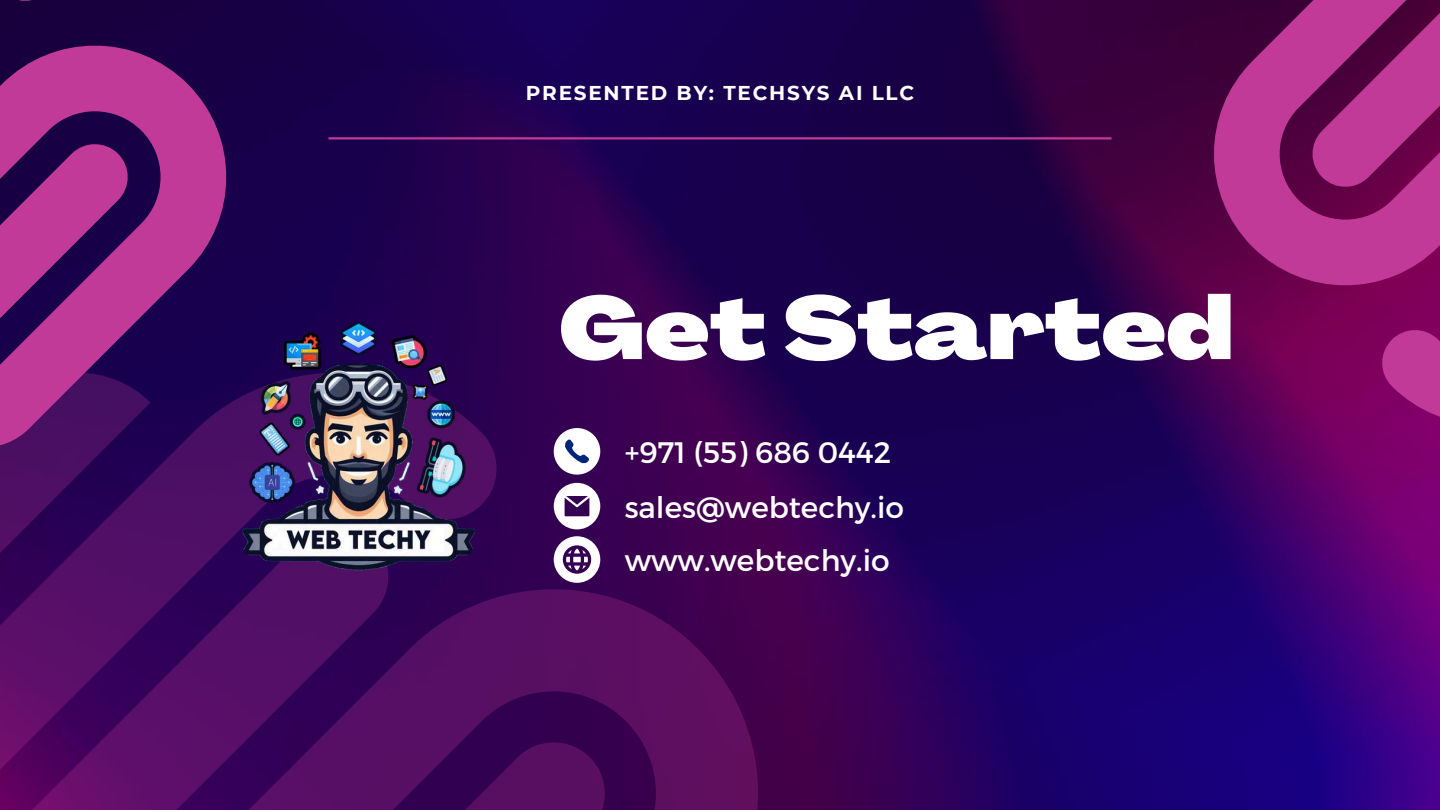
<style>
.page{position:relative;width:1440px;height:810px;background:#fff}
.page>*{position:absolute;margin:0;border:0;box-sizing:border-box;transform-origin:0 0}
.t1{font:900 expanded 87px "Agrandir";color:#fff}
.t2{font:29.6px/54.1px "Montserrat";color:#fff}
.t3{font:700 20px "Montserrat";letter-spacing:.09em;color:#fff}
</style>
<div class="page">
<img style="left:239px;top:0;width:1201px;height:810px">
<svg style="left:0;top:372px;width:758px;height:438px"></svg>
<svg style="left:0;top:0;width:239px;height:460px"></svg>
<svg style="left:1201px;top:0;width:239px;height:437px"></svg>
<hr style="left:328px;top:137px;width:784px;height:3px;background:#c23a97">
<svg style="left:554px;top:428px;width:46px;height:47px"></svg>
<svg style="left:554px;top:483px;width:46px;height:46px"></svg>
<svg style="left:554px;top:536px;width:46px;height:47px"></svg>
<img style="left:207px;top:300px;width:302px;height:302px;border-radius:50%">
<p class="t3" style="left:526px;top:81px;width:390px">PRESENTED BY: TECHSYS AI LLC</p>
<h1 class="t1" style="left:559px;top:294px;width:676px">Get Started</h1>
<p class="t2" style="left:625px;top:424px;width:281px">+971 (55) 686 0442 sales@webtechy.io www.webtechy.io</p>
</div>
